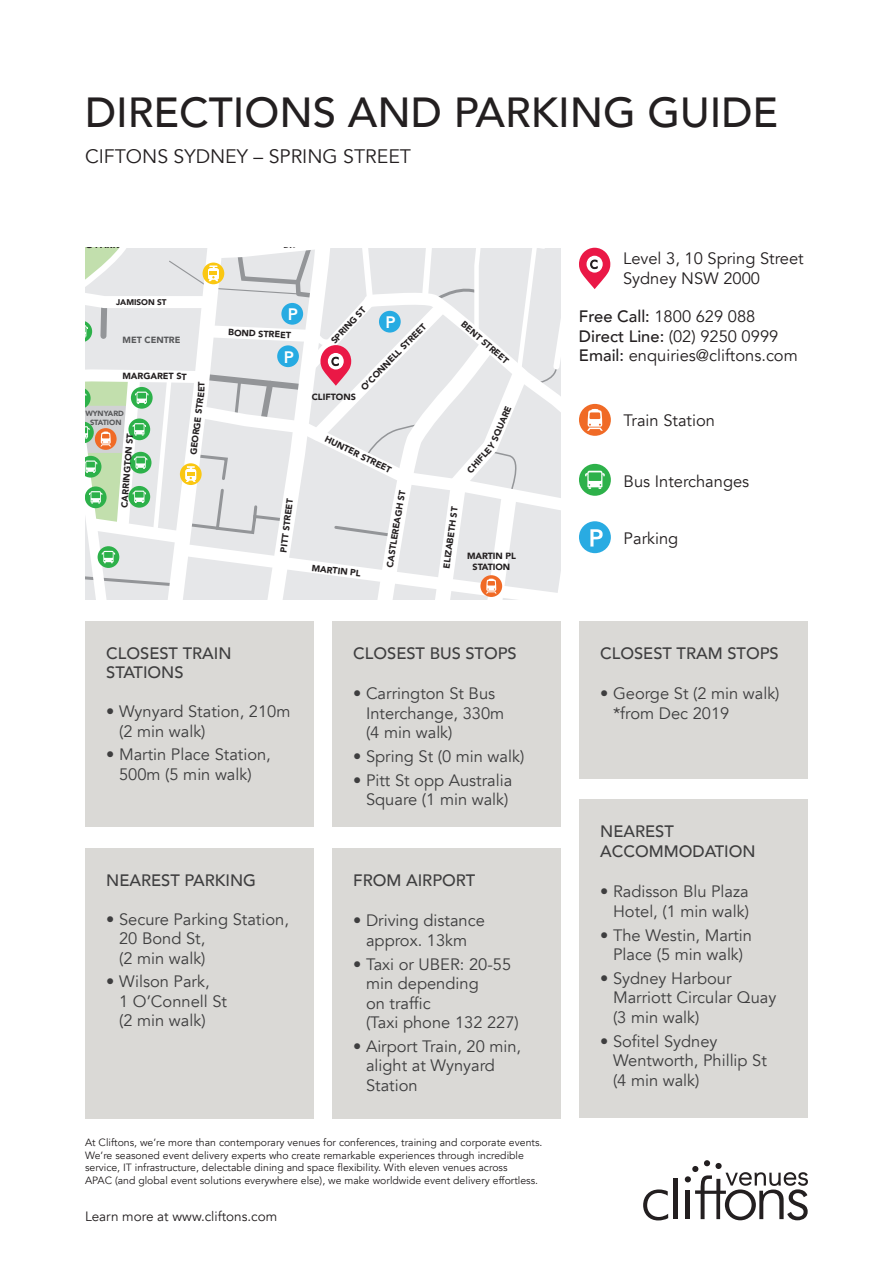
<style>
.page{position:relative;width:893px;height:1263px;background:#fff}
.page>*{position:absolute;margin:0;border:0;box-sizing:border-box;transform-origin:0 0}
.t1{font:500 42px "Avenir";color:#231f20}
.t2{font:19.5px "Avenir";color:#231f20}
.t3{font:800 16.65px "Avenir LT";color:#fff}
.Sub_Head_Pull_Out_Bo{font:16.5px/19.5px "Avenir";color:#3e3e3f}
.Body{font:16.5px "Avenir";color:#231f20}
.Sub_Head_Pull_Out_Bo-2{font:500 16.5px/19.5px "Avenir";color:#3e3e3f}
.Body-2{font:13.5px "Avenir";color:#231f20}
.Body-3{font:10.5px/12.6px "Avenir";color:#231f20}
.t4{font:900 9px/10.8px "Avenir";color:#231f20;text-align:center}
.t5{font:900 9px "Avenir";color:#57585a}
.t6{font:900 8.25px "Avenir";letter-spacing:-.005em;color:#231f20}
.t7{font:900 7.5px/9px "Avenir";letter-spacing:-.005em;color:#57585a;text-align:center}
.s1{font-weight:500}
</style>
<div class="page">
<svg style="left:579px;top:248px;width:31px;height:41px"></svg>
<div style="left:579px;top:521px;width:32px;height:32px;background:#29abe2;border-radius:50%"></div>
<svg style="left:590px;top:529px;width:13px;height:17px"></svg>
<div style="left:579px;top:464px;width:32px;height:32px;background:#2db14a;border-radius:50%"></div>
<svg style="left:585px;top:471px;width:20px;height:18px"></svg>
<div style="left:579px;top:404px;width:32px;height:32px;background:#f06a26;border-radius:50%"></div>
<svg style="left:587px;top:409px;width:16px;height:22px"></svg>
<div style="left:332px;top:621px;width:229px;height:205px;background:#dad9d6"></div>
<div style="left:85px;top:848px;width:229px;height:270px;background:#dad9d6"></div>
<div style="left:332px;top:848px;width:229px;height:270px;background:#dad9d6"></div>
<div style="left:579px;top:799px;width:229px;height:319px;background:#dad9d6"></div>
<div style="left:85px;top:621px;width:229px;height:205px;background:#dad9d6"></div>
<div style="left:579px;top:621px;width:229px;height:157px;background:#dad9d6"></div>
<svg style="left:643px;top:1189px;width:25px;height:31px"></svg>
<hr style="left:674px;top:1179px;width:4px;height:40px;background:#231f20">
<svg style="left:685px;top:1160px;width:123px;height:60px"></svg>
<svg style="left:85px;top:248px;width:476px;height:352px"></svg>
<p class="t1" style="left:85px;top:76px;width:695px">DIRECTIONS AND PARKING GUIDE</p>
<p class="t2" style="left:85px;top:144px;width:328px">CIFTONS SYDNEY – SPRING STREET</p>
<p class="t4" style="left:67px;top:239px;width:54px">LANG PARK</p>
<p class="t6" style="left:116px;top:296px;width:52px">JAMISON ST</p>
<p class="t5" style="left:123px;top:332px;width:59px">MET CENTRE</p>
<p class="t4" style="left:123px;top:370px;width:66px;rotate:1deg">MARGARET ST</p>
<p class="t7" style="left:85px;top:409px;width:40px">WYNYARD<br>STATION</p>
<p class="t4" style="left:119px;top:507px;width:76px;rotate:-86deg">CARRINGTON ST</p>
<p class="t4" style="left:188px;top:454px;width:65px;rotate:-83deg">GEORGE STRE</p>
<p class="t3" style="left:288px;top:304px;width:12px">P</p>
<p class="t3" style="left:284px;top:347px;width:12px">P</p>
<p class="t4" style="left:229px;top:326px;width:64px;rotate:3deg">BOND STREET</p>
<p class="t4" style="left:278px;top:552px;width:56px;rotate:-83deg">PITT STREET</p>
<p class="t4" style="left:329px;top:339px;width:48px;rotate:-48deg">SPRING ST</p>
<p class="t3" style="left:385px;top:312px;width:12px">P</p>
<p class="t4" style="left:359px;top:385px;width:91px;rotate:-46deg">O’CONNELL STREET</p>
<p class="t4" style="left:312px;top:391px;width:46px">CLIFTONS</p>
<p class="t4" style="left:328px;top:433px;width:74px;rotate:26deg">HUNTER STREET</p>
<p class="t4" style="left:312px;top:563px;width:51px;rotate:6deg">MARTIN PL</p>
<p class="t4" style="left:391px;top:522px;width:35px;rotate:-80deg">AGH ST</p>
<p class="t4" style="left:384px;top:567px;width:47px;rotate:-81deg">CASTLERE</p>
<p class="t4" style="left:475px;top:326px;width:44px;rotate:41deg">NT STREE</p>
<p class="t4" style="left:465px;top:468px;width:39px;rotate:-49deg">CHIFLEY</p>
<p class="t4" style="left:441px;top:568px;width:64px;rotate:-82deg">ELIZABETH ST</p>
<p class="t4" style="left:467px;top:550px;width:50px">MARTIN PL<br>STATION</p>
<p class="Sub_Head_Pull_Out_Bo-2" style="left:106px;top:642px;width:127px">CLOSEST TRAIN<br>STATIONS</p>
<p class="Sub_Head_Pull_Out_Bo" style="left:119px;top:702px;width:173px;text-indent:-13px">• Wynyard Station, 210m (2 min walk)</p>
<p class="Sub_Head_Pull_Out_Bo" style="left:106px;top:745px;width:166px;text-align:center">• Martin Place Station,<br>500m (5 min walk)</p>
<p class="Sub_Head_Pull_Out_Bo-2" style="left:106px;top:869px;width:151px">NEAREST PARKING</p>
<p class="Sub_Head_Pull_Out_Bo" style="left:119px;top:909px;width:171px;text-indent:-13px">• Secure Parking Station,<br>20 Bond St,<br>(2 min walk)</p>
<p class="Sub_Head_Pull_Out_Bo" style="left:119px;top:972px;width:109px;text-indent:-13px">• Wilson Park,<br>1 O’Connell St (2 min walk)</p>
<p class="Sub_Head_Pull_Out_Bo-2" style="left:353px;top:642px;width:165px">CLOSEST BUS STOPS</p>
<p class="Sub_Head_Pull_Out_Bo" style="left:366px;top:684px;width:140px;text-indent:-13px">• Carrington St Bus<br>Interchange, 330m (4 min walk)</p>
<p class="Sub_Head_Pull_Out_Bo" style="left:353px;top:747px;width:173px">• Spring St (0 min walk)</p>
<p class="Sub_Head_Pull_Out_Bo" style="left:353px;top:771px;width:161px;text-align:center">• Pitt St opp Australia<br>Square (1 min walk)</p>
<p class="Sub_Head_Pull_Out_Bo-2" style="left:353px;top:869px;width:123px">FROM AIRPORT</p>
<p class="Sub_Head_Pull_Out_Bo" style="left:353px;top:911px;width:133px;text-align:center">• Driving distance approx. 13km</p>
<p class="Sub_Head_Pull_Out_Bo" style="left:366px;top:954px;width:154px;text-indent:-13px">• Taxi or UBER: 20-55 min depending<br>on traffic<br>(Taxi phone 132 227)</p>
<p class="Sub_Head_Pull_Out_Bo" style="left:366px;top:1037px;width:157px;text-indent:-13px">• Airport Train, 20 min, alight at Wynyard<br>Station</p>
<p class="Body-3" style="left:85px;top:1136px;width:459px">At Cliftons, we’re more than contemporary venues for conferences, training and corporate events.<br>We’re seasoned event delivery experts who create remarkable experiences through incredible service, IT infrastructure, delectable dining and space flexibility. With eleven venues across<br>APAC (and global event solutions everywhere else), we make worldwide event delivery effortless.</p>
<p class="Body-2" style="left:85px;top:1208px;width:194px">Learn more at www.cliftons.com</p>
<p class="Body" style="left:623px;top:249px;width:182px">Level 3, 10 Spring Street</p>
<p class="Body" style="left:623px;top:268px;width:138px">Sydney NSW 2000</p>
<p class="Body" style="left:579px;top:306px;width:178px"><span class="s1">Free Call:</span> 1800 629 088</p>
<p class="Body" style="left:579px;top:326px;width:201px"><span class="s1">Direct Line:</span> (02) 9250 0999</p>
<p class="Body" style="left:579px;top:346px;width:220px"><span class="s1">Email:</span> enquiries@cliftons.com</p>
<p class="t4" style="left:630px;top:308px;width:73px">ROSE GARDENS &amp;<br>PAVILLION</p>
<p class="Body" style="left:624px;top:411px;width:93px">Train Station</p>
<p class="Body" style="left:624px;top:471px;width:127px">Bus Interchanges</p>
<p class="Body" style="left:624px;top:529px;width:56px">Parking</p>
<p class="Sub_Head_Pull_Out_Bo-2" style="left:600px;top:642px;width:180px">CLOSEST TRAM STOPS</p>
<p class="Sub_Head_Pull_Out_Bo" style="left:613px;top:684px;width:168px;text-indent:-13px">• George St (2 min walk) *from Dec 2019</p>
<p class="Sub_Head_Pull_Out_Bo-2" style="left:600px;top:821px;width:157px">NEAREST<br>ACCOMMODATION</p>
<p class="Sub_Head_Pull_Out_Bo" style="left:600px;top:882px;width:150px;text-align:right">• Radisson Blu Plaza<br>Hotel, (1 min walk)</p>
<p class="Sub_Head_Pull_Out_Bo" style="left:600px;top:925px;width:153px;text-align:center">• The Westin, Martin<br>Place (5 min walk)</p>
<p class="Sub_Head_Pull_Out_Bo" style="left:613px;top:969px;width:165px;text-indent:-13px">• Sydney Harbour<br>Marriott Circular Quay (3 min walk)</p>
<p class="Sub_Head_Pull_Out_Bo" style="left:613px;top:1031px;width:155px;text-indent:-13px">• Sofitel Sydney<br>Wentworth, Phillip St (4 min walk)</p>
</div>
